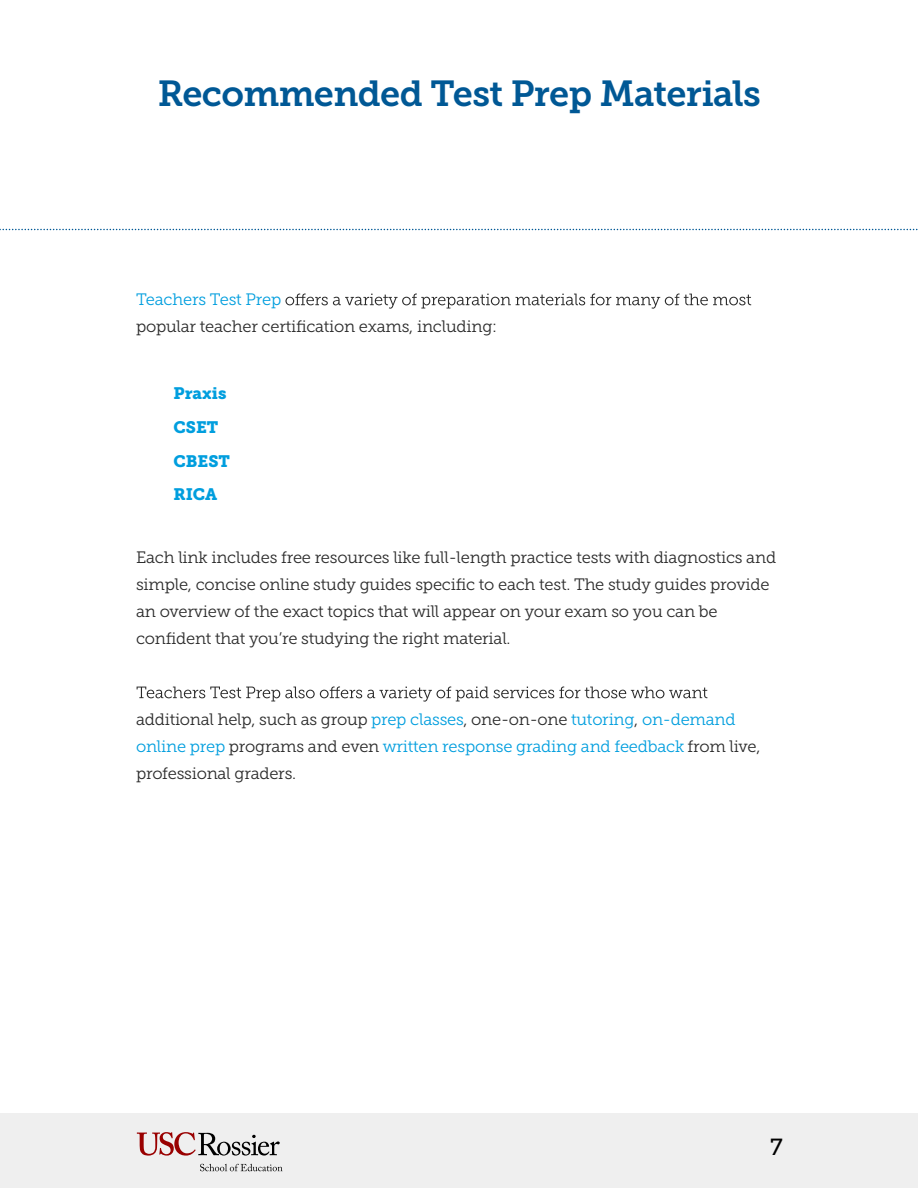
<style>
.page{position:relative;width:918px;height:1188px;background:#fff}
.page>*{position:absolute;margin:0;border:0;box-sizing:border-box;transform-origin:0 0}
.t1{font:36px "Museo Slab 700";letter-spacing:-.02em;color:#005895}
.t2{font:23.25px "Museo Slab 500";color:#000}
.t3{font:16.5px/27px "Museo Slab 300";letter-spacing:-.015em;color:#2a2a2a}
.t4{font:16.5px/33.6px "Museo Slab 900";color:#009ede}
.t5{font:16.5px "Museo Slab 300";letter-spacing:-.015em;color:#009ede}
.s1{color:#009ede}
</style>
<div class="page">
<div style="left:0;top:1114px;width:918px;height:74px;background:#efefef"></div>
<svg style="left:137px;top:1132px;width:143px;height:24px"></svg>
<svg style="left:200px;top:1164px;width:83px;height:7px"></svg>
<svg style="left:285px;top:294px;width:466px;height:15px"></svg>
<svg style="left:137px;top:686px;width:570px;height:16px"></svg>
<svg style="left:0;top:229px;width:918px;height:1px"></svg>
<h1 class="t1" style="left:158px;top:74px;width:605px">Recommended Test Prep Materials</h1>
<p class="t5" style="left:136px;top:291px;width:147px">Teachers Test Prep</p>
<p class="t3" style="left:136px;top:313px;width:363px">popular teacher certification exams, including:</p>
<p class="t4" style="left:174px;top:377px;width:58px">Praxis<br>CSET<br>CBEST<br>RICA</p>
<p class="t3" style="left:136px;top:544px;width:642px">Each link includes free resources like full-length practice tests with diagnostics and simple, concise online study guides specific to each test. The study guides provide an overview of the exact topics that will appear on your exam so you can be confident that you’re studying the right material.</p>
<p class="t3" style="left:136px;top:706px;width:626px">additional help, such as group <span class="s1">prep classes</span>, one-on-one <span class="s1">tutoring</span>, <span class="s1">on-demand online prep</span> programs and even <span class="s1">written response grading and feedback</span> from live, professional graders.</p>
<h2 class="t2" style="left:770px;top:1134px;width:14px">7</h2>
</div>
